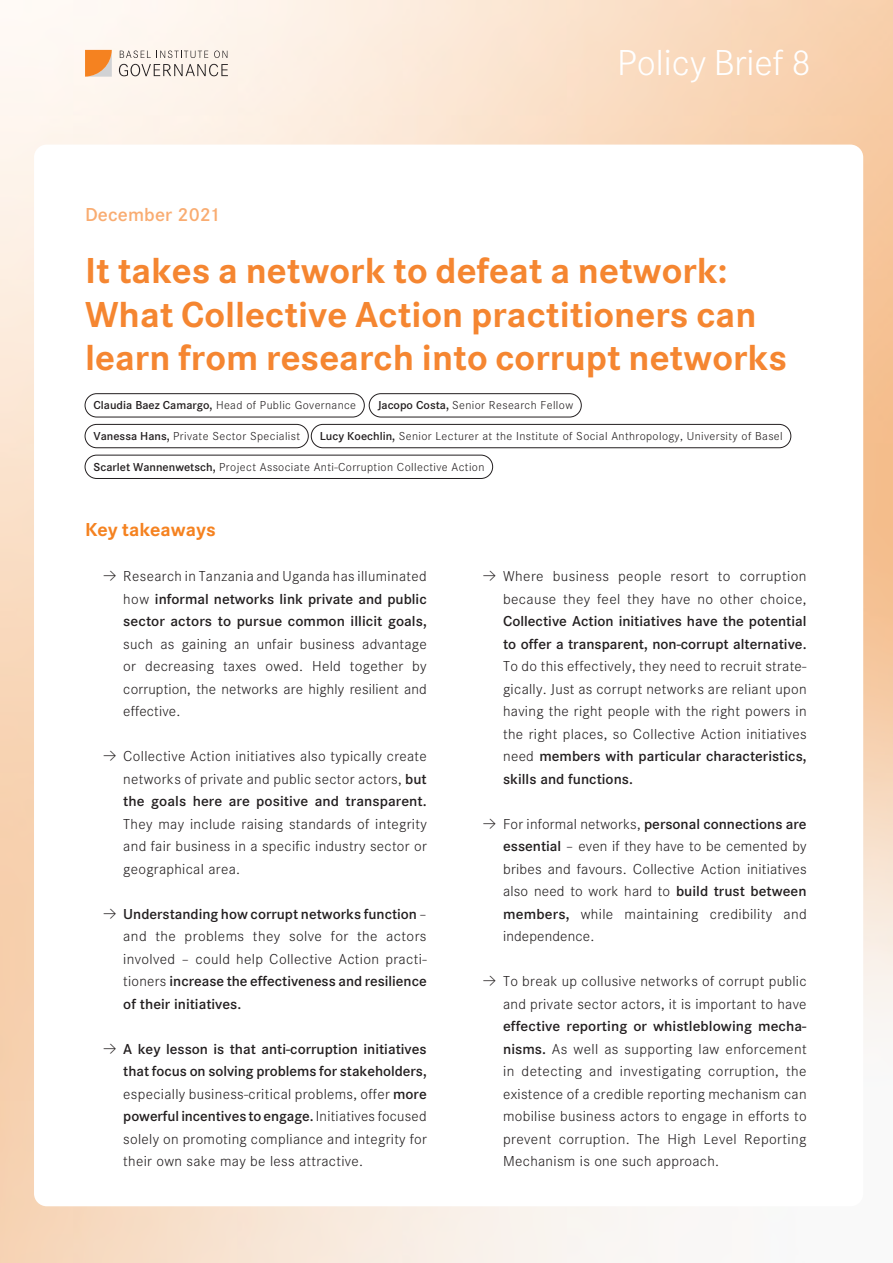
<style>
.page{position:relative;width:893px;height:1263px;background:#fff}
.page>*{position:absolute;margin:0;border:0;box-sizing:border-box;transform-origin:0 0}
.t1{font:700 37.5px/43.5px "Corporate S";color:#f58631}
.t2{font:300 37.5px "Corporate S";color:#fff}
.t3{font:600 19.5px "Corporate S";letter-spacing:.005em;color:#f9ac71}
.t4{font:700 19.5px "Corporate S";color:#f58220}
.t5{font:300 15px/22.5px "Corporate S";letter-spacing:.02em;color:#231f20;text-align:justify}
.t6{font:300 15px/22.5px "Corporate S";letter-spacing:.02em;color:#231f20;text-align:justify;scale:1.04 1}
.t7{font:600 15px/22.5px "Corporate S";color:#231f20;text-align:justify}
.t8{font:300 12px "Corporate S";letter-spacing:.03em;color:#231f20}
.s1{font-weight:600}
.s2{font-family:"Termina";font-weight:300}
.s3{font-weight:300}
.s4{font-family:"Termina"}
</style>
<div class="page">
<img style="left:0;top:0;width:893px;height:1263px">
<div style="left:34px;top:145px;width:829px;height:1061px;background:#fff;border-radius:13px"></div>
<svg style="left:85px;top:50px;width:27px;height:27px"></svg>
<svg style="left:120px;top:51px;width:31px;height:7px"></svg>
<svg style="left:157px;top:51px;width:51px;height:7px"></svg>
<svg style="left:214px;top:51px;width:13px;height:7px"></svg>
<svg style="left:119px;top:64px;width:109px;height:12px"></svg>
<div style="left:85px;top:393px;width:280px;height:24px;border:1px solid #231f20;border-radius:12px"></div>
<div style="left:369px;top:393px;width:212px;height:24px;border:1px solid #231f20;border-radius:12px"></div>
<div style="left:85px;top:424px;width:224px;height:24px;border:1px solid #231f20;border-radius:12px"></div>
<div style="left:85px;top:455px;width:408px;height:24px;border:1px solid #231f20;border-radius:12px"></div>
<div style="left:311px;top:424px;width:480px;height:24px;border:1px solid #231f20;border-radius:12px"></div>
<h2 class="t3" style="left:85px;top:204px;width:137px">December 2021</h2>
<h1 class="t2" style="left:617px;top:41px;width:196px">Policy Brief 8</h1>
<h1 class="t1" style="left:85px;top:250px;width:703px">It takes a network to defeat a network:<br>What Collective Action practitioners can learn from research into corrupt networks</h1>
<p class="t8" style="left:94px;top:399px;width:264px"><span class="s1">Claudia Baez Camargo,</span> Head of Public Governance</p>
<p class="t8" style="left:378px;top:399px;width:197px"><span class="s1">Jacopo Costa,</span> Senior Research Fellow</p>
<p class="t8" style="left:94px;top:429px;width:208px"><span class="s1">Vanessa Hans,</span> Private Sector Specialist</p>
<p class="t8" style="left:94px;top:460px;width:392px"><span class="s1">Scarlet Wannenwetsch,</span> Project Associate Anti-Corruption Collective Action</p>
<p class="t8" style="left:320px;top:429px;width:464px"><span class="s1">Lucy Koechlin,</span> Senior Lecturer at the Institute of Social Anthropology, University of Basel</p>
<h2 class="t4" style="left:85px;top:519px;width:132px">Key takeaways</h2>
<p class="t7" style="left:123px;top:565px;width:305px;text-indent:-21px"><span class="s2">→</span> <span class="s3">Research in Tanzania and Uganda has illuminated how</span> informal networks link private and public sector actors to pursue common illicit goals,</p>
<p class="t6" style="left:123px;top:633px;width:293px">such as gaining an unfair business advantage or decreasing taxes owed. Held together by corruption, the networks are highly resilient and effective.</p>
<p class="t5" style="left:123px;top:745px;width:305px;text-indent:-21px"><span class="s4">→</span> Collective Action initiatives also typically create networks of private and public sector actors, <span class="s1">but the goals here are positive and transparent.</span></p>
<p class="t5" style="left:123px;top:813px;width:305px">They may include raising standards of integrity and fair business in a specific industry sector or geographical area.</p>
<p class="t7" style="left:123px;top:903px;width:305px;text-indent:-21px"><span class="s2">→</span> Understanding how corrupt networks function <span class="s3">– and the problems they solve for the actors involved – could help Collective Action practi&shy;tioners</span> increase the effectiveness and resilience of their initiatives.</p>
<p class="t5" style="left:123px;top:1038px;width:305px;text-indent:-21px"><span class="s4">→</span> <span class="s1">A key lesson is that anti-corruption initiatives that focus on solving problems for stakeholders, </span>especially business-critical problems, offer <span class="s1">more powerful incentives to engage.</span> Initiatives focused solely on promoting compliance and integrity for their own sake may be less attractive.</p>
<p class="t6" style="left:482px;top:565px;width:314px;text-align:right"><span class="s4">→</span> Where business people resort to corruption because they feel they have no other choice,</p>
<p class="t7" style="left:503px;top:610px;width:305px">Collective Action initiatives have the potential to offer a transparent, non-corrupt alternative.</p>
<p class="t5" style="left:503px;top:655px;width:305px">To do this effectively, they need to recruit strate&shy;gically. Just as corrupt networks are reliant upon having the right people with the right powers in the right places, so Collective Action initiatives need <span class="s1">members with particular characteristics, skills and functions.</span></p>
<p class="t5" style="left:503px;top:813px;width:305px;text-indent:-21px"><span class="s4">→</span> For informal networks, <span class="s1">personal connections are essential</span> – even if they have to be cemented by bribes and favours. Collective Action initiatives also need to work hard to <span class="s1">build trust between members,</span> while maintaining credibility and independence.</p>
<p class="t5" style="left:482px;top:970px;width:326px;text-align:right"><span class="s4">→</span> To break up collusive networks of corrupt public and private sector actors, it is important to have</p>
<p class="t6" style="left:503px;top:1015px;width:293px"><span class="s1">effective reporting or whistleblowing mecha&shy;nisms.</span> As well as supporting law enforcement in detecting and investigating corruption, the existence of a credible reporting mechanism can mobilise business actors to engage in efforts to prevent corruption. The High Level Reporting Mechanism is one such approach.</p>
</div>
